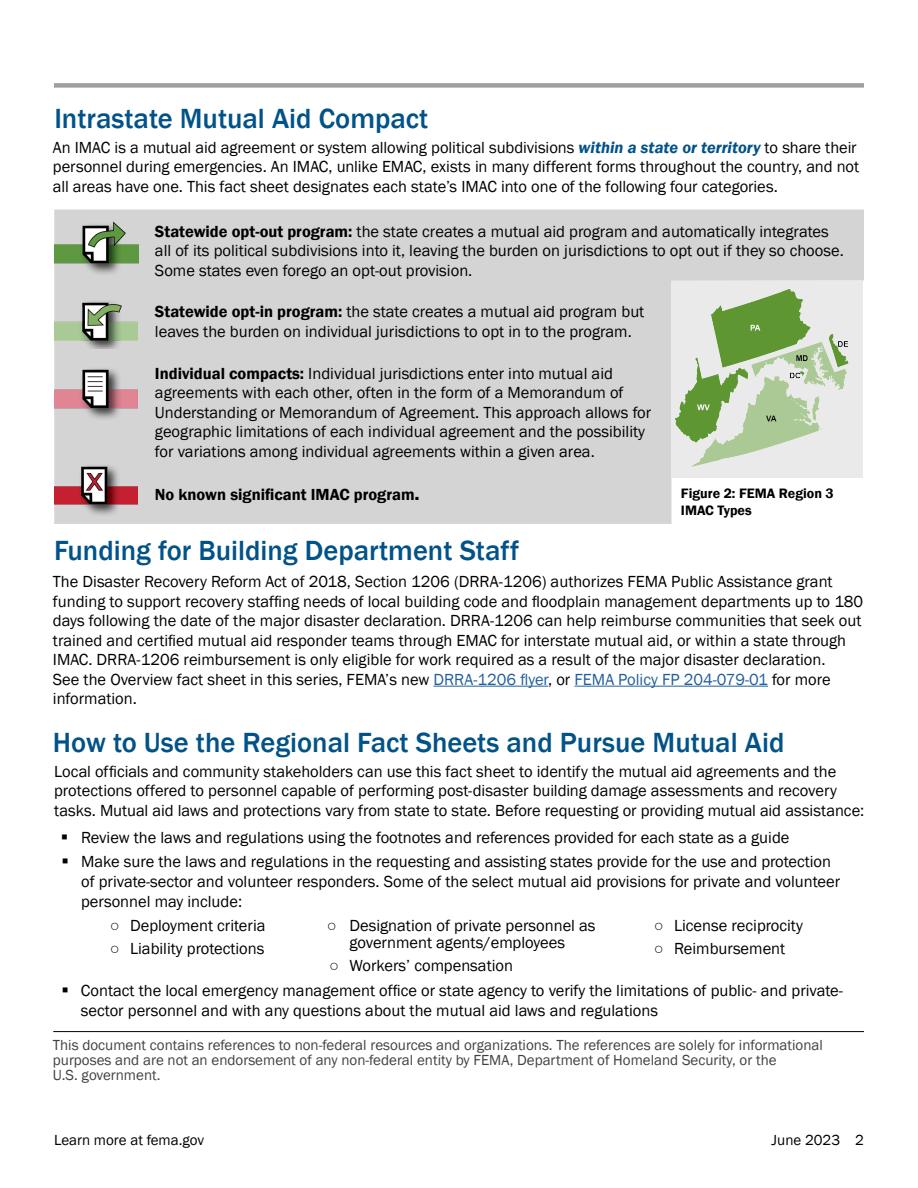
<style>
.page{position:relative;width:918px;height:1188px;background:#fff}
.page>*{position:absolute;margin:0;border:0;box-sizing:border-box;transform-origin:0 0}
.FEMA_Heading_1{font:500 28.5px "Franklin Gothic";color:#005288}
.Body_Text{font:16.5px/19.5px "Franklin Gothic";color:#000}
.Body_Text-2{font:600 16.5px "Franklin Gothic";color:#000}
.Footer_FEMA{font:15px/15px "Franklin Gothic";color:#414042}
.t1{font:15px "Franklin Gothic";color:#000}
.Figure{font:600 14.1px "Franklin Gothic";color:#000}
.s1{font-weight:600;font-style:italic;color:#005288}
.s2{font-weight:600}
.s3{font-weight:800}
.s4{color:#215e9e}
</style>
<div class="page">
<div style="left:54px;top:210px;width:810px;height:314px;background:#d4d4d5"></div>
<div style="left:54px;top:83px;width:810px;height:5px;background:#9f9f9f"></div>
<hr style="left:433px;top:686px;width:115px;height:1px;background:#215e9e">
<hr style="left:575px;top:686px;width:193px;height:1px;background:#215e9e">
<hr style="left:53px;top:1031px;width:811px;height:1px;background:#000">
<div style="left:672px;top:281px;width:191px;height:196px;background:#eaeaea"></div>
<img style="left:675px;top:289px;width:174px;height:178px">
<img style="left:54px;top:220px;width:84px;height:59px">
<img style="left:54px;top:296px;width:84px;height:52px">
<img style="left:54px;top:460px;width:84px;height:59px">
<img style="left:54px;top:364px;width:84px;height:59px">
<h2 class="FEMA_Heading_1" style="left:54px;top:101px;width:376px">Intrastate Mutual Aid Compact</h2>
<p class="Body_Text" style="left:53px;top:138px;width:808px">An IMAC is a mutual aid agreement or system allowing political subdivisions <span class="s1">within a state or territory</span> to share their personnel during emergencies. An IMAC, unlike EMAC, exists in many different forms throughout the country, and not all areas have one. This fact sheet designates each state’s IMAC into one of the following four categories.</p>
<p class="Body_Text" style="left:155px;top:222px;width:690px"><span class="s2">Statewide opt-out program:</span> the state creates a mutual aid program and automatically integrates all of its political subdivisions into it, leaving the burden on jurisdictions to opt out if they so choose.<br>Some states even forego an opt-out provision.</p>
<p class="Body_Text" style="left:155px;top:302px;width:491px"><span class="s2">Statewide opt-in program:</span> the state creates a mutual aid program but leaves the burden on individual jurisdictions to opt in to the program.</p>
<p class="Body_Text" style="left:155px;top:364px;width:498px"><span class="s2">Individual compacts:</span> Individual jurisdictions enter into mutual aid agreements with each other, often in the form of a Memorandum of Understanding or Memorandum of Agreement. This approach allows for geographic limitations of each individual agreement and the possibility for variations among individual agreements within a given area.</p>
<p class="Body_Text-2" style="left:155px;top:484px;width:266px">No known significant IMAC program<span class="s3">.</span></p>
<p class="Figure" style="left:681px;top:485px;width:154px">Figure 2: FEMA Region 3</p>
<p class="Figure" style="left:681px;top:501px;width:72px">IMAC Types</p>
<h2 class="FEMA_Heading_1" style="left:54px;top:533px;width:467px">Funding for Building Department Staff</h2>
<p class="Body_Text" style="left:53px;top:573px;width:812px">The Disaster Recovery Reform Act of 2018, Section 1206 (DRRA-1206) authorizes FEMA Public Assistance grant funding to support recovery staffing needs of local building code and floodplain management departments up to 180 days following the date of the major disaster declaration. DRRA-1206 can help reimburse communities that seek out trained and certified mutual aid responder teams through EMAC for interstate mutual aid, or within a state through IMAC. DRRA-1206 reimbursement is only eligible for work required as a result of the major disaster declaration.<br>See the Overview fact sheet in this series, FEMA’s new <span class="s4">DRRA-1206 flyer</span>, or <span class="s4">FEMA Policy FP 204-079-01</span> for more information.</p>
<h2 class="FEMA_Heading_1" style="left:53px;top:725px;width:733px">How to Use the Regional Fact Sheets and Pursue Mutual Aid</h2>
<p class="Body_Text" style="left:54px;top:762px;width:812px">Local officials and community stakeholders can use this fact sheet to identify the mutual aid agreements and the protections offered to personnel capable of performing post-disaster building damage assessments and recovery tasks. Mutual aid laws and protections vary from state to state. Before requesting or providing mutual aid assistance:</p>
<p class="Body_Text" style="left:81px;top:828px;width:710px">Review the laws and regulations using the footnotes and references provided for each state as a guide</p>
<p class="Body_Text" style="left:81px;top:852px;width:761px">Make sure the laws and regulations in the requesting and assisting states provide for the use and protection of private-sector and volunteer responders. Some of the select mutual aid provisions for private and volunteer personnel may include:</p>
<p class="Body_Text" style="left:110px;top:916px;width:157px">○ Deployment criteria</p>
<p class="Body_Text" style="left:110px;top:940px;width:156px">○ Liability protections</p>
<p class="Body_Text" style="left:327px;top:918px;width:270px;line-height:16.5px;text-align:center">○ Designation of private personnel as government agents/employees</p>
<p class="Body_Text" style="left:329px;top:956px;width:185px">○ Workers’ compensation</p>
<p class="Body_Text" style="left:81px;top:981px;width:764px">Contact the local emergency management office or state agency to verify the limitations of public- and private&shy;sector personnel and with any questions about the mutual aid laws and regulations</p>
<p class="Body_Text" style="left:654px;top:916px;width:151px">○ License reciprocity</p>
<p class="Body_Text" style="left:654px;top:940px;width:133px">○ Reimbursement</p>
<p class="Footer_FEMA" style="left:53px;top:1037px;width:772px">This document contains references to non-federal resources and organizations. The references are solely for informational purposes and are not an endorsement of any non-federal entity by FEMA, Department of Homeland Security, or the<br>U.S. government.</p>
<p class="t1" style="left:54px;top:1130px;width:152px">Learn more at fema.gov</p>
<p class="t1" style="left:772px;top:1130px;width:94px">June 2023 2</p>
</div>
